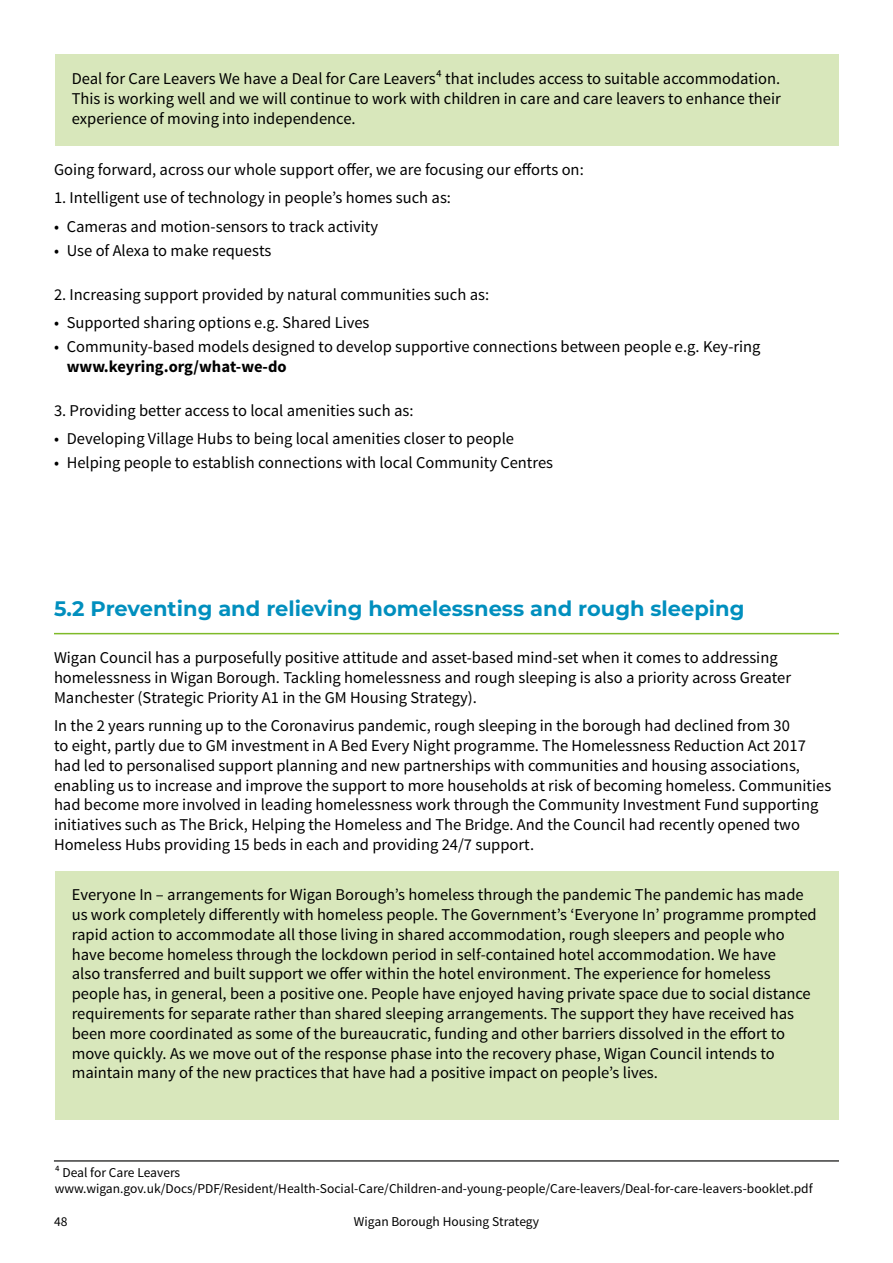
<style>
.page{position:relative;width:893px;height:1263px;background:#fff}
.page>*{position:absolute;margin:0;border:0;box-sizing:border-box;transform-origin:0 0}
.Headings{font:700 21px "Montserrat";color:#018fbe}
.Body_copy{font:16.5px/19.8px "Source Sans Pro";color:#000}
.Bullets{font:16.5px/19.8px "Source Sans Pro";color:#000}
.Body_copy-2{font:13.5px/16.2px "Source Sans Pro";color:#000}
.s1{font-weight:700}
</style>
<div class="page">
<div style="left:55px;top:55px;width:783px;height:91px;background:#d8e7bb"></div>
<div style="left:55px;top:871px;width:783px;height:249px;background:#d8e7bb"></div>
<hr style="left:54px;top:633px;width:785px;height:1px;background:#7fba28">
<hr style="left:54px;top:1160px;width:785px;height:2px;background:#3c3c3b">
<p class="Body_copy" style="left:72px;top:69px;width:711px;text-align:justify">Deal for Care Leavers We have a Deal for Care Leavers⁴ that includes access to suitable accommodation.<br>This is working well and we will continue to work with children in care and care leavers to enhance their experience of moving into independence.</p>
<p class="Body_copy" style="left:54px;top:160px;width:531px">Going forward, across our whole support offer, we are focusing our efforts on:</p>
<p class="Body_copy" style="left:54px;top:188px;width:399px">1. Intelligent use of technology in people’s homes such as:</p>
<p class="Bullets" style="left:54px;top:217px;width:326px">• Cameras and motion-sensors to track activity</p>
<p class="Bullets" style="left:54px;top:241px;width:219px">• Use of Alexa to make requests</p>
<p class="Body_copy" style="left:54px;top:284px;width:437px">2. Increasing support provided by natural communities such as:</p>
<p class="Bullets" style="left:54px;top:313px;width:317px">• Supported sharing options e.g. Shared Lives</p>
<p class="Bullets" style="left:67px;top:337px;width:695px;text-indent:-13px">• Community-based models designed to develop supportive connections between people e.g. Key-ring <span class="s1">www.keyring.org/what-we-do</span></p>
<p class="Body_copy" style="left:54px;top:400px;width:361px">3. Providing better access to local amenities such as:</p>
<p class="Bullets" style="left:54px;top:429px;width:462px">• Developing Village Hubs to being local amenities closer to people</p>
<p class="Bullets" style="left:54px;top:453px;width:501px">• Helping people to establish connections with local Community Centres</p>
<h2 class="Headings" style="left:54px;top:594px;width:692px">5.2 Preventing and relieving homelessness and rough sleeping</h2>
<p class="Body_copy" style="left:54px;top:648px;width:739px">Wigan Council has a purposefully positive attitude and asset-based mind-set when it comes to addressing homelessness in Wigan Borough. Tackling homelessness and rough sleeping is also a priority across Greater<br>Manchester (Strategic Priority A1 in the GM Housing Strategy).</p>
<p class="Body_copy" style="left:54px;top:716px;width:779px">In the 2 years running up to the Coronavirus pandemic, rough sleeping in the borough had declined from 30<br>to eight, partly due to GM investment in A Bed Every Night programme. The Homelessness Reduction Act 2017 had led to personalised support planning and new partnerships with communities and housing associations, enabling us to increase and improve the support to more households at risk of becoming homeless. Communities had become more involved in leading homelessness work through the Community Investment Fund supporting initiatives such as The Brick, Helping the Homeless and The Bridge. And the Council had recently opened two Homeless Hubs providing 15 beds in each and providing 24/7 support.</p>
<p class="Body_copy" style="left:72px;top:885px;width:746px">Everyone In – arrangements for Wigan Borough’s homeless through the pandemic The pandemic has made us work completely differently with homeless people. The Government’s ‘Everyone In’ programme prompted rapid action to accommodate all those living in shared accommodation, rough sleepers and people who have become homeless through the lockdown period in self-contained hotel accommodation. We have<br>also transferred and built support we offer within the hotel environment. The experience for homeless people has, in general, been a positive one. People have enjoyed having private space due to social distance requirements for separate rather than shared sleeping arrangements. The support they have received has been more coordinated as some of the bureaucratic, funding and other barriers dissolved in the effort to move quickly. As we move out of the response phase into the recovery phase, Wigan Council intends to maintain many of the new practices that have had a positive impact on people’s lives.</p>
<p class="Body_copy-2" style="left:55px;top:1164px;width:759px">⁴ Deal for Care Leavers www.wigan.gov.uk/Docs/PDF/Resident/Health-Social-Care/Children-and-young-people/Care-leavers/Deal-for-care-leavers-booklet.pdf</p>
<p class="Body_copy-2" style="left:54px;top:1214px;width:15px">48</p>
<p class="Body_copy-2" style="left:354px;top:1214px;width:187px">Wigan Borough Housing Strategy</p>
</div>
